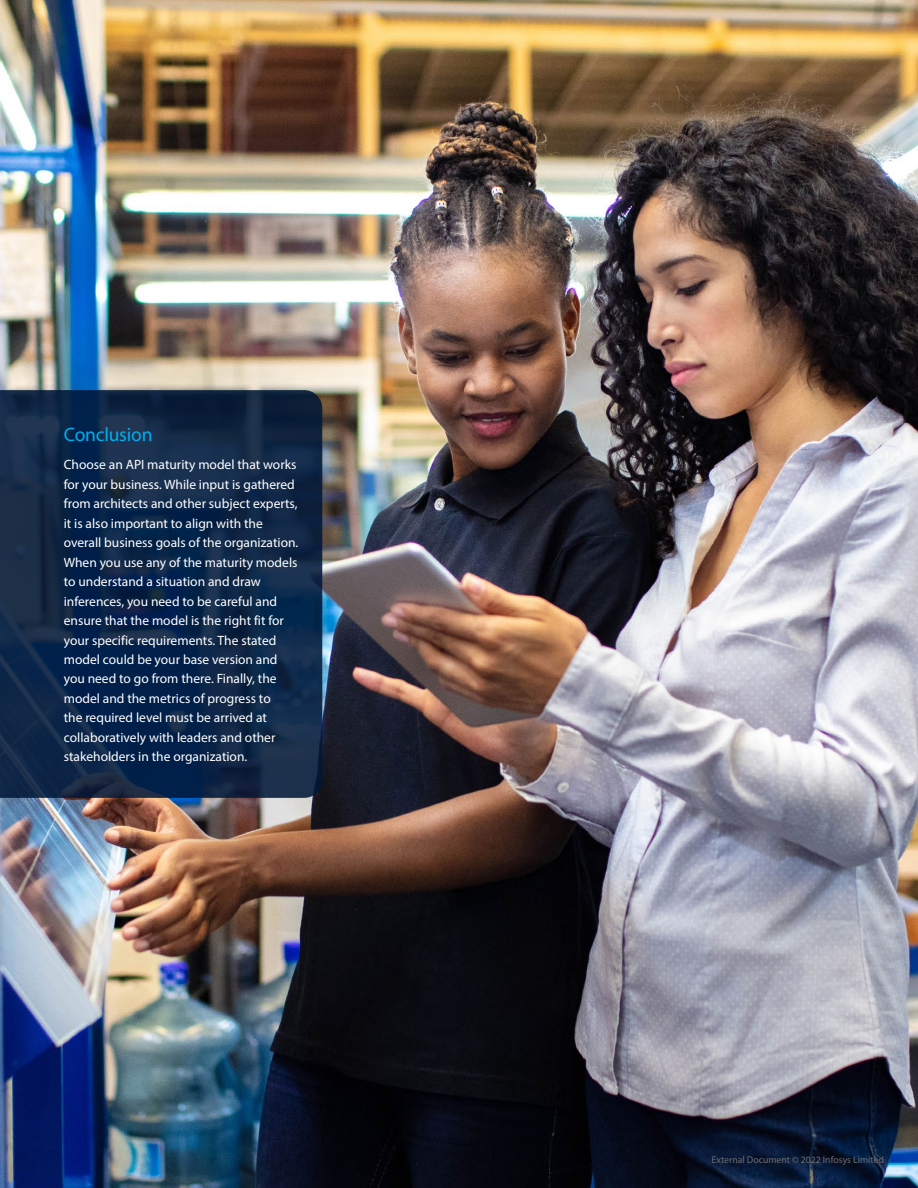
<style>
.page{position:relative;width:918px;height:1188px;background:#fff}
.page>*{position:absolute;margin:0;border:0;box-sizing:border-box;transform-origin:0 0}
.t1{font:19.5px "Myriad Pro";letter-spacing:-.01em;color:#00aeef}
.t2{font:13.5px/19.5px "Myriad Pro";color:#fff}
.t3{font:9.75px "Myriad Pro";color:#6d6e71}
</style>
<div class="page">
<img style="left:0;top:0;width:918px;height:1188px">
<svg style="left:0;top:390px;width:322px;height:408px;background:#0d2647"></svg>
<h1 class="t1" style="left:64px;top:422px;width:90px">Conclusion</h1>
<p class="t2" style="left:64px;top:455px;width:236px">Choose an API maturity model that works for your business. While input is gathered from architects and other subject experts, it is also important to align with the overall business goals of the organization.<br>When you use any of the maturity models to understand a situation and draw inferences, you need to be careful and ensure that the model is the right fit for your specific requirements. The stated model could be your base version and you need to go from there. Finally, the model and the metrics of progress to<br>the required level must be arrived at collaboratively with leaders and other stakeholders in the organization.</p>
<p class="t3" style="left:712px;top:1154px;width:174px">External Document © 2022 Infosys Limited</p>
</div>
